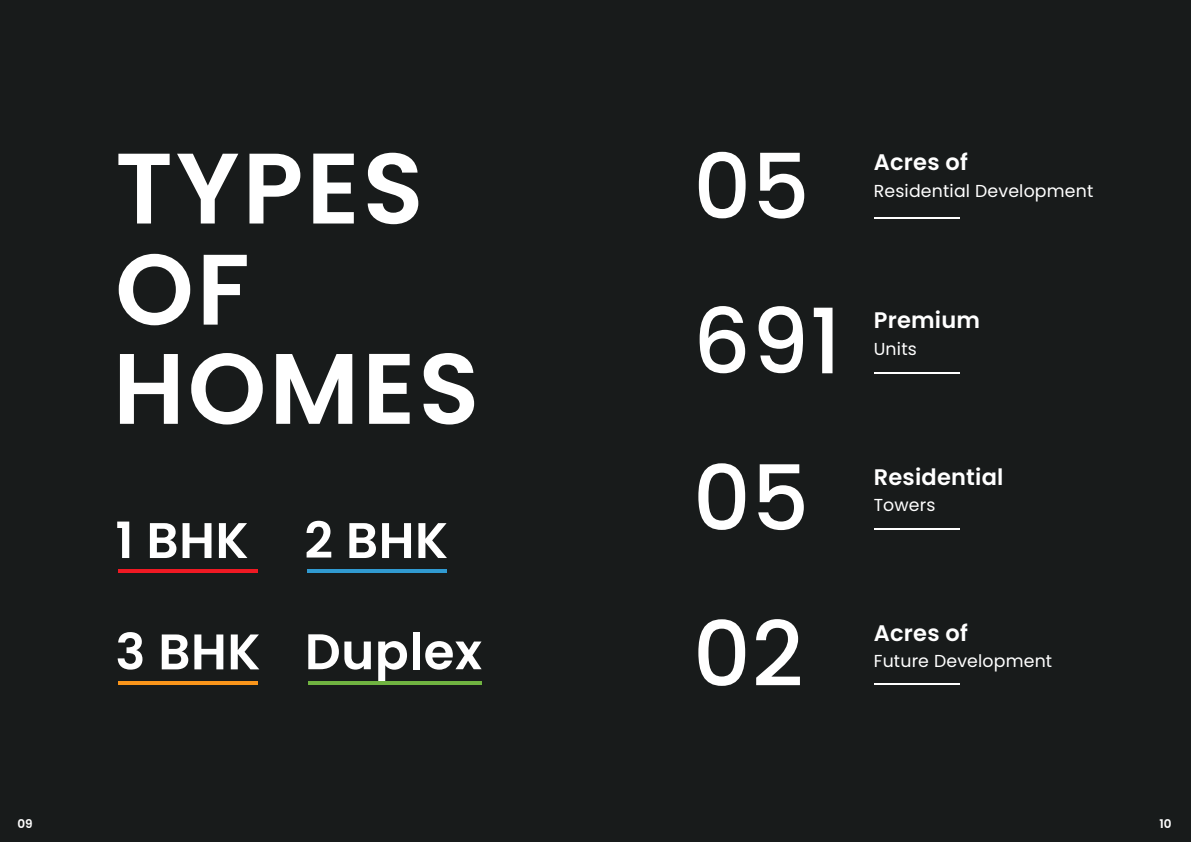
<style>
.page{position:relative;width:1191px;height:842px;background:#181b1b}
.page>*{position:absolute;margin:0;border:0;box-sizing:border-box;transform-origin:0 0}
.t1{font:600 100px/101.1px "Poppins";letter-spacing:.03em;color:#fff}
.t2{font:500 90px "Poppins";letter-spacing:.01em;color:#fff}
.t3{font:600 50px "Poppins";letter-spacing:.01em;color:#fff}
.t4{font:600 22.5px "Poppins";letter-spacing:.01em;color:#fff}
.t5{font:17.3px "Poppins";letter-spacing:.01em;color:#fff}
.t6{font:600 12px "Poppins";color:#fff}
</style>
<div class="page">
<hr style="left:874px;top:217px;width:86px;height:2px;background:#fff">
<hr style="left:874px;top:372px;width:86px;height:2px;background:#fff">
<hr style="left:874px;top:528px;width:86px;height:2px;background:#fff">
<hr style="left:874px;top:683px;width:86px;height:2px;background:#fff">
<hr style="left:119px;top:570px;width:139px;height:3px;background:#ef1923">
<hr style="left:119px;top:681px;width:139px;height:3px;background:#f9951b">
<hr style="left:308px;top:570px;width:139px;height:3px;background:#309ad1">
<hr style="left:308px;top:681px;width:173px;height:3px;background:#70b341">
<h1 class="t1" style="left:115px;top:138px;width:310px">TYPES<br>OF</h1>
<h1 class="t1" style="left:113px;top:339px;width:368px">HOMES</h1>
<h3 class="t3" style="left:115px;top:511px;width:135px">1 BHK</h3>
<h3 class="t3" style="left:115px;top:623px;width:146px">3 BHK</h3>
<h3 class="t3" style="left:304px;top:511px;width:145px">2 BHK</h3>
<h3 class="t3" style="left:305px;top:623px;width:179px">Duplex</h3>
<h2 class="t2" style="left:693px;top:135px;width:118px">05</h2>
<h3 class="t4" style="left:873px;top:149px;width:95px">Acres of</h3>
<p class="t5" style="left:873px;top:181px;width:221px">Residential Development</p>
<h2 class="t2" style="left:693px;top:290px;width:150px">691</h2>
<h3 class="t4" style="left:873px;top:307px;width:108px">Premium</h3>
<p class="t5" style="left:873px;top:338px;width:45px">Units</p>
<h2 class="t2" style="left:693px;top:446px;width:118px">05</h2>
<h3 class="t4" style="left:873px;top:464px;width:131px">Residential</h3>
<p class="t5" style="left:873px;top:495px;width:63px">Towers</p>
<h2 class="t2" style="left:693px;top:602px;width:112px">02</h2>
<h3 class="t4" style="left:873px;top:620px;width:95px">Acres of</h3>
<p class="t5" style="left:873px;top:651px;width:180px">Future Development</p>
<p class="t6" style="left:18px;top:816px;width:17px">09</p>
<p class="t6" style="left:1159px;top:816px;width:14px">10</p>
</div>
